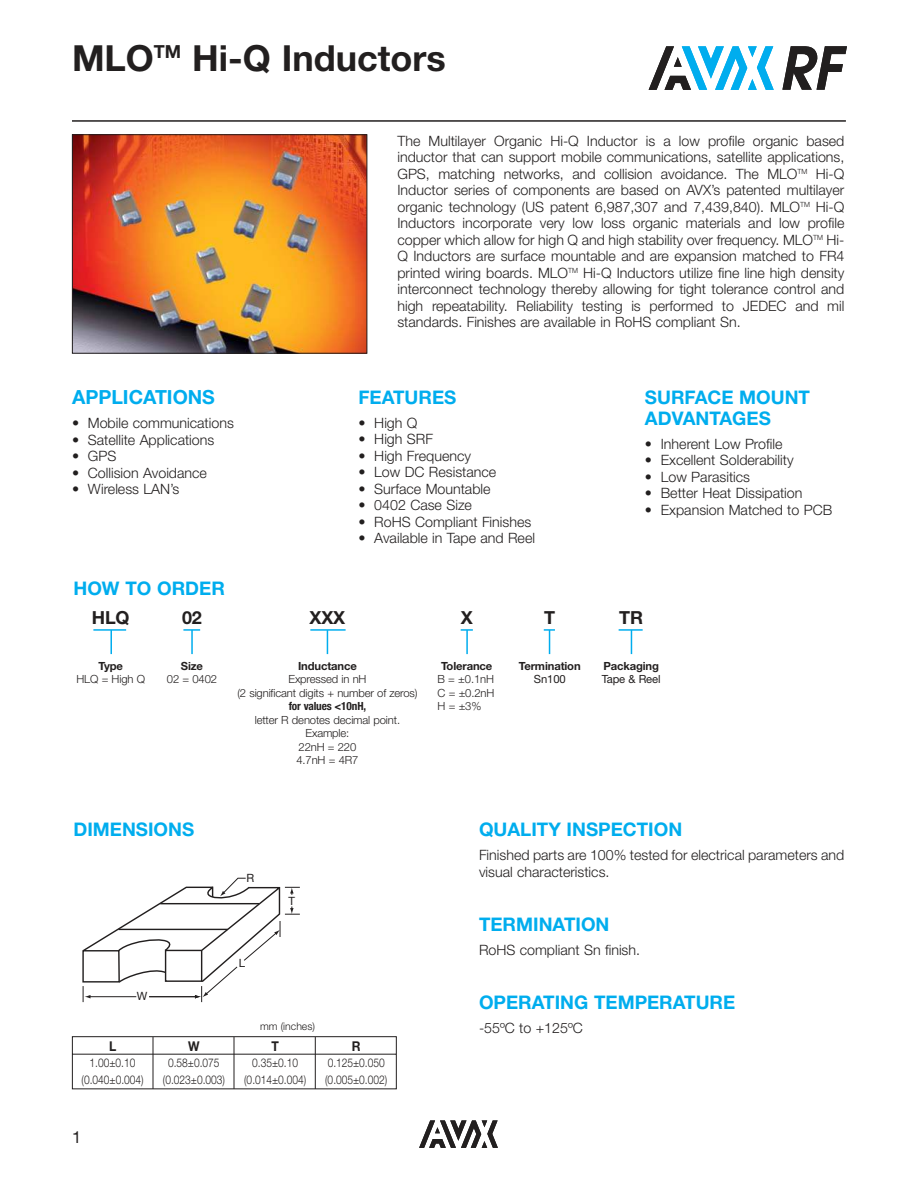
<style>
.page{position:relative;width:918px;height:1188px;background:#fff}
.page>*{position:absolute;margin:0;border:0;box-sizing:border-box;transform-origin:0 0}
.t1{font:700 36px "Helvetica Neue LT Std";color:#221f1f}
.t2{font:700 19.5px "Helvetica Neue LT Std";color:#00adee}
.t3{font:700 18.75px/21px "Helvetica Neue LT Std";color:#00adee}
.t4{font:700 18px "Helvetica Neue LT Std";letter-spacing:-.01em;color:#221f1f}
.t5{font:16.5px "Helvetica Neue LT Std";color:#221f1f}
.t6{font:300 14.25px/16.5px "Helvetica Neue LT Std";color:#221f1f}
.t7{font:700 13.5px "Helvetica Neue LT Std";color:#221f1f;scale:.9 1}
.t8{font:300 12px "Helvetica Neue LT Std";color:#221f1f;scale:.85 1}
.t9{font:11.4px "Helvetica Neue LT Std";color:#221f1f}
.t10{font:300 11.25px/13.5px "Helvetica Neue LT Std";letter-spacing:-.01em;color:#221f1f;text-align:center}
.t11{font:700 11.25px "Helvetica Neue LT Std";letter-spacing:-.01em;color:#221f1f}
.t12{font:700 condensed 11.25px "Helvetica Neue LT Std";letter-spacing:-.01em;color:#221f1f}
.t13{font:11.25px "Helvetica Neue LT Std";letter-spacing:-.01em;color:#221f1f}
.t14{font:300 10.5px "Helvetica Neue LT Std";color:#221f1f}
</style>
<div class="page">
<svg style="left:419px;top:1120px;width:79px;height:28px"></svg>
<svg style="left:782px;top:46px;width:65px;height:44px"></svg>
<svg style="left:649px;top:46px;width:125px;height:44px"></svg>
<hr style="left:72px;top:120px;width:774px;height:2px;background:#221f1f">
<img style="left:74px;top:136px;width:291px;height:216px">
<div style="left:72px;top:134px;width:295px;height:220px;border:1px solid #221f1f"></div>
<svg style="left:72px;top:1036px;width:325px;height:54px"></svg>
<hr style="left:153px;top:1037px;width:1px;height:52px;background:#221f1f">
<hr style="left:234px;top:1037px;width:1px;height:52px;background:#221f1f">
<hr style="left:315px;top:1037px;width:1px;height:52px;background:#221f1f">
<svg style="left:82px;top:878px;width:218px;height:124px"></svg>
<hr style="left:93px;top:629px;width:33px;height:2px;background:#00adee">
<hr style="left:110px;top:630px;width:2px;height:24px;background:#00adee">
<svg style="left:183px;top:629px;width:17px;height:2px"></svg>
<hr style="left:191px;top:630px;width:2px;height:24px;background:#00adee">
<svg style="left:461px;top:629px;width:12px;height:2px"></svg>
<hr style="left:466px;top:630px;width:2px;height:24px;background:#00adee">
<hr style="left:310px;top:629px;width:36px;height:2px;background:#00adee">
<svg style="left:327px;top:631px;width:1px;height:23px"></svg>
<svg style="left:544px;top:629px;width:11px;height:25px"></svg>
<hr style="left:619px;top:629px;width:24px;height:2px;background:#00adee">
<svg style="left:631px;top:631px;width:1px;height:23px"></svg>
<h1 class="t1" style="left:72px;top:44px;width:375px">MLO<sup>TM</sup> Hi-Q Inductors</h1>
<h2 class="t2" style="left:72px;top:390px;width:144px">APPLICATIONS</h2>
<p class="t6" style="left:72px;top:416px;width:163px">• Mobile communications</p>
<p class="t6" style="left:72px;top:433px;width:144px">• Satellite Applications</p>
<p class="t6" style="left:72px;top:449px;width:46px">• GPS</p>
<p class="t6" style="left:72px;top:466px;width:136px">• Collision Avoidance</p>
<p class="t6" style="left:72px;top:482px;width:109px">• Wireless LAN’s</p>
<h3 class="t3" style="left:74px;top:580px;width:153px">HOW TO ORDER</h3>
<p class="t6" style="left:397px;top:134px;width:449px;text-align:justify">The Multilayer Organic Hi-Q Inductor is a low profile organic based inductor that can support mobile communications, satellite applications, GPS, matching networks, and collision avoidance. The MLO<sup>TM</sup> Hi-Q Inductor series of components are based on AVX’s patented multilayer organic technology (US patent 6,987,307 and 7,439,840). MLO<sup>TM</sup> Hi-Q Inductors incorporate very low loss organic materials and low profile copper which allow for high Q and high stability over frequency. MLO<sup>TM</sup> Hi-Q Inductors are surface mountable and are expansion matched to FR4 printed wiring boards. MLO<sup>TM</sup> Hi-Q Inductors utilize fine line high density interconnect technology thereby allowing for tight tolerance control and high repeatability. Reliability testing is performed to JEDEC and mil standards. Finishes are available in RoHS compliant Sn.</p>
<h3 class="t3" style="left:358px;top:388px;width:99px">FEATURES</h3>
<p class="t6" style="left:358px;top:416px;width:60px">• High Q</p>
<p class="t6" style="left:358px;top:432px;width:76px">• High SRF</p>
<p class="t6" style="left:358px;top:449px;width:114px">• High Frequency</p>
<p class="t6" style="left:358px;top:465px;width:139px">• Low DC Resistance</p>
<p class="t6" style="left:358px;top:482px;width:134px">• Surface Mountable</p>
<p class="t6" style="left:358px;top:498px;width:115px">• 0402 Case Size</p>
<p class="t6" style="left:358px;top:515px;width:174px">• RoHS Compliant Finishes</p>
<p class="t6" style="left:358px;top:531px;width:178px">• Available in Tape and Reel</p>
<h3 class="t3" style="left:645px;top:388px;width:167px">SURFACE MOUNT<br>ADVANTAGES</h3>
<p class="t6" style="left:645px;top:437px;width:139px">• Inherent Low Profile</p>
<p class="t6" style="left:645px;top:453px;width:150px">• Excellent Solderability</p>
<p class="t6" style="left:645px;top:470px;width:107px">• Low Parasitics</p>
<p class="t6" style="left:645px;top:486px;width:159px">• Better Heat Dissipation</p>
<p class="t6" style="left:645px;top:503px;width:189px">• Expansion Matched to PCB</p>
<p class="t4" style="left:92px;top:611px;width:39px">HLQ</p>
<p class="t11" style="left:98px;top:661px;width:26px">Type</p>
<p class="t10" style="left:76px;top:673px;width:70px">HLQ = High Q</p>
<p class="t4" style="left:182px;top:611px;width:21px">02</p>
<p class="t11" style="left:181px;top:661px;width:24px">Size</p>
<p class="t10" style="left:167px;top:673px;width:52px">02 = 0402</p>
<p class="t4" style="left:310px;top:611px;width:37px">XXX</p>
<p class="t11" style="left:298px;top:661px;width:60px">Inductance</p>
<p class="t10" style="left:237px;top:673px;width:182px">Expressed in nH<br>(2 significant digits + number of zeros)</p>
<p class="t12" style="left:289px;top:702px;width:79px">for values &lt;10nH,</p>
<p class="t10" style="left:255px;top:714px;width:147px">letter R denotes decimal point.<br>Example:<br>22nH = 220<br>4.7nH = 4R7</p>
<p class="t4" style="left:461px;top:611px;width:14px">X</p>
<p class="t11" style="left:441px;top:661px;width:53px">Tolerance</p>
<p class="t10" style="left:438px;top:673px;width:58px;text-align:justify">B = ±0.1nH C = ±0.2nH H = ±3%</p>
<p class="t4" style="left:544px;top:611px;width:12px">T</p>
<p class="t11" style="left:519px;top:661px;width:63px">Termination</p>
<p class="t13" style="left:534px;top:675px;width:33px">Sn100</p>
<p class="t4" style="left:619px;top:611px;width:25px">TR</p>
<p class="t11" style="left:603px;top:661px;width:57px">Packaging</p>
<p class="t13" style="left:602px;top:675px;width:60px">Tape &amp; Reel</p>
<h3 class="t3" style="left:74px;top:820px;width:122px">DIMENSIONS</h3>
<h3 class="t3" style="left:479px;top:821px;width:205px">QUALITY INSPECTION</h3>
<p class="t6" style="left:479px;top:848px;width:367px">Finished parts are 100% tested for electrical parameters and visual characteristics.</p>
<p class="t9" style="left:247px;top:871px;width:9px">R</p>
<p class="t9" style="left:137px;top:990px;width:12px">W</p>
<p class="t9" style="left:239px;top:956px;width:8px">L</p>
<p class="t9" style="left:289px;top:894px;width:8px">T</p>
<h3 class="t3" style="left:479px;top:915px;width:132px">TERMINATION</h3>
<p class="t6" style="left:479px;top:943px;width:163px">RoHS compliant Sn finish.</p>
<h3 class="t3" style="left:479px;top:993px;width:258px">OPERATING TEMPERATURE</h3>
<p class="t14" style="left:260px;top:1022px;width:56px">mm (inches)</p>
<p class="t6" style="left:479px;top:1021px;width:105px">-55ºC to +125ºC</p>
<p class="t7" style="left:109px;top:1041px;width:10px">L</p>
<p class="t7" style="left:188px;top:1041px;width:14px">W</p>
<p class="t7" style="left:272px;top:1041px;width:10px">T</p>
<p class="t7" style="left:352px;top:1041px;width:11px">R</p>
<p class="t8" style="left:90px;top:1058px;width:55px">1.00±0.10</p>
<p class="t8" style="left:168px;top:1058px;width:62px">0.58±0.075</p>
<p class="t8" style="left:252px;top:1058px;width:55px">0.35±0.10</p>
<p class="t8" style="left:328px;top:1058px;width:69px">0.125±0.050</p>
<p class="t8" style="left:82px;top:1075px;width:75px">(0.040±0.004)</p>
<p class="t8" style="left:163px;top:1075px;width:75px">(0.023±0.003)</p>
<p class="t8" style="left:244px;top:1075px;width:75px">(0.014±0.004)</p>
<p class="t8" style="left:325px;top:1075px;width:75px">(0.005±0.002)</p>
<p class="t5" style="left:72px;top:1131px;width:11px">1</p>
</div>
